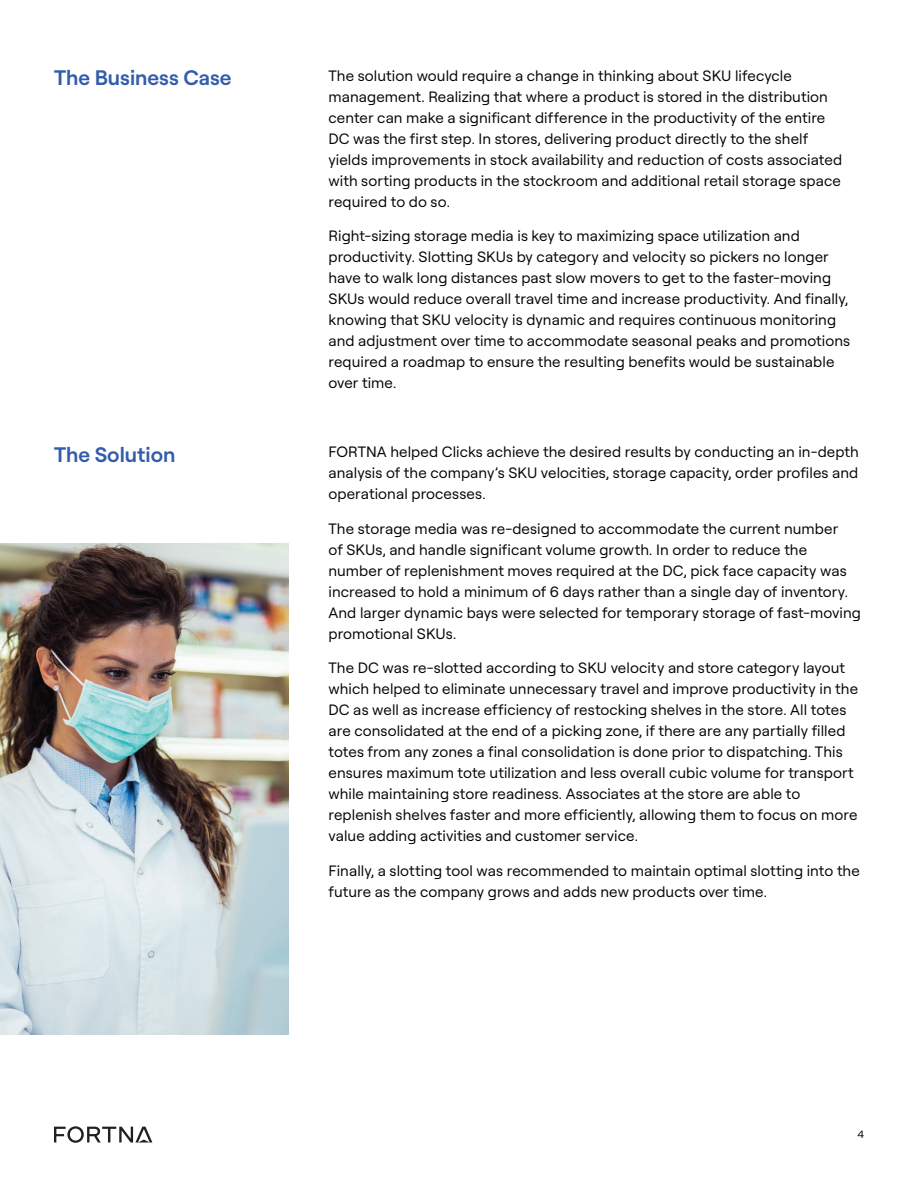
<style>
.page{position:relative;width:918px;height:1188px;background:#fff}
.page>*{position:absolute;margin:0;border:0;box-sizing:border-box;transform-origin:0 0}
.t1{font:600 21px "Roobert";color:#335caa}
.t2{font:15px/21px "Roobert";letter-spacing:.005em;color:#040503}
.t3{font:10.5px "Roobert";color:#040503}
</style>
<div class="page">
<svg style="left:54px;top:1126px;width:98px;height:17px"></svg>
<img style="left:0;top:544px;width:289px;height:490px">
<h1 class="t1" style="left:54px;top:62px;width:179px">The Business Case</h1>
<h1 class="t1" style="left:54px;top:439px;width:123px">The Solution</h1>
<p class="t2" style="left:328px;top:64px;width:515px">The solution would require a change in thinking about SKU lifecycle management. Realizing that where a product is stored in the distribution center can make a significant difference in the productivity of the entire DC was the first step. In stores, delivering product directly to the shelf yields improvements in stock availability and reduction of costs associated with sorting products in the stockroom and additional retail storage space required to do so.</p>
<p class="t2" style="left:328px;top:225px;width:523px">Right-sizing storage media is key to maximizing space utilization and productivity. Slotting SKUs by category and velocity so pickers no longer have to walk long distances past slow movers to get to the faster-moving SKUs would reduce overall travel time and increase productivity. And finally, knowing that SKU velocity is dynamic and requires continuous monitoring and adjustment over time to accommodate seasonal peaks and promotions required a roadmap to ensure the resulting benefits would be sustainable over time.</p>
<p class="t2" style="left:328px;top:441px;width:532px;text-align:justify">FORTNA helped Clicks achieve the desired results by conducting an in-depth analysis of the company’s SKU velocities, storage capacity, order profiles and operational processes.</p>
<p class="t2" style="left:328px;top:517px;width:534px">The storage media was re-designed to accommodate the current number<br>of SKUs, and handle significant volume growth. In order to reduce the number of replenishment moves required at the DC, pick face capacity was increased to hold a minimum of 6 days rather than a single day of inventory.<br>And larger dynamic bays were selected for temporary storage of fast-moving promotional SKUs.</p>
<p class="t2" style="left:328px;top:657px;width:531px">The DC was re-slotted according to SKU velocity and store category layout which helped to eliminate unnecessary travel and improve productivity in the DC as well as increase efficiency of restocking shelves in the store. All totes are consolidated at the end of a picking zone, if there are any partially filled totes from any zones a final consolidation is done prior to dispatching. This ensures maximum tote utilization and less overall cubic volume for transport while maintaining store readiness. Associates at the store are able to replenish shelves faster and more efficiently, allowing them to focus on more value adding activities and customer service.</p>
<p class="t2" style="left:328px;top:859px;width:533px">Finally, a slotting tool was recommended to maintain optimal slotting into the future as the company grows and adds new products over time.</p>
<p class="t3" style="left:857px;top:1127px;width:8px">4</p>
</div>
